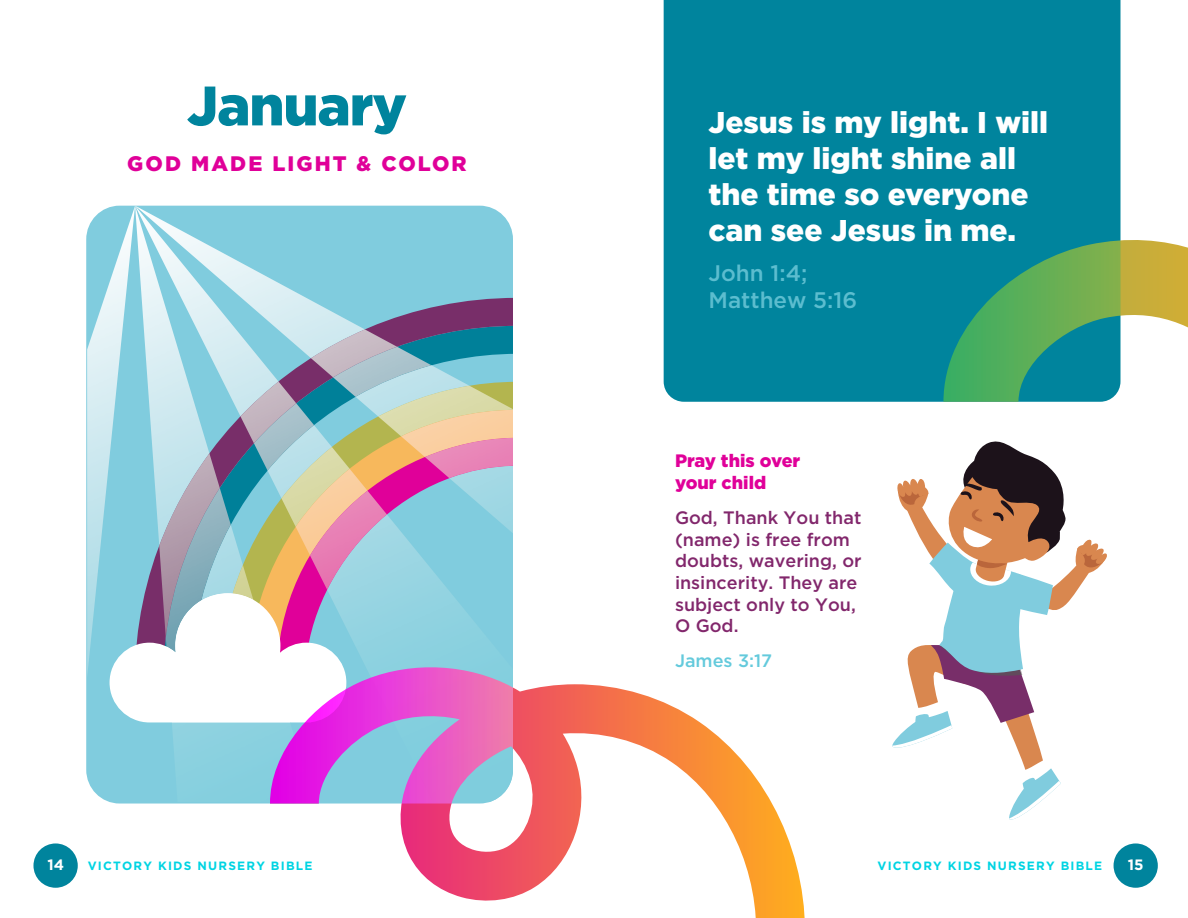
<style>
.page{position:relative;width:1188px;height:918px;background:#fff}
.page>*{position:absolute;margin:0;border:0;box-sizing:border-box;transform-origin:0 0}
.Blue_Title{font:900 55.5px "Gotham";letter-spacing:-.02em;color:#00849d}
.Body{font:900 30px/36px "Gotham";color:#fff}
.Body-2{font:500 22.5px/27px "Gotham";color:#5cbdcf}
.Body-3{font:900 21px "Gotham";letter-spacing:.1em;color:#e00099}
.Body-4{font:500 18px/21.6px "Gotham";color:#82276c}
.Body-5{font:900 18px/21.6px "Gotham";color:#e00099}
.Body-6{font:500 18px "Gotham";color:#64cadc}
.t1{font:700 15px "Gotham";color:#fff}
.t2{font:700 12px "Gotham";letter-spacing:.1em;color:#00d4e3}
</style>
<div class="page">
<div style="left:33px;top:843px;width:45px;height:45px;background:#00849d;border-radius:50%"></div>
<div style="left:1114px;top:843px;width:44px;height:45px;background:#00849d;border-radius:50%"></div>
<div style="left:86px;top:206px;width:427px;height:598px;background:#80ccde;border-radius:34px"></div>
<svg style="left:110px;top:593px;width:217px;height:127px"></svg>
<img style="left:314px;top:206px;width:199px;height:308px">
<img style="left:356px;top:365px;width:113px;height:51px">
<img style="left:378px;top:386px;width:135px;height:50px">
<img style="left:333px;top:347px;width:99px;height:50px">
<img style="left:401px;top:410px;width:112px;height:47px">
<img style="left:314px;top:329px;width:83px;height:48px">
<img style="left:425px;top:438px;width:88px;height:40px">
<img style="left:314px;top:425px;width:18px;height:22px">
<img style="left:314px;top:447px;width:36px;height:22px">
<img style="left:314px;top:469px;width:53px;height:22px">
<img style="left:327px;top:514px;width:186px;height:152px">
<img style="left:314px;top:491px;width:73px;height:99px">
<img style="left:135px;top:206px;width:179px;height:565px">
<img style="left:231px;top:525px;width:12px;height:68px">
<img style="left:233px;top:565px;width:20px;height:28px">
<img style="left:220px;top:488px;width:11px;height:105px">
<img style="left:159px;top:453px;width:61px;height:185px">
<img style="left:166px;top:593px;width:124px;height:129px">
<img style="left:87px;top:206px;width:48px;height:472px">
<div style="left:664px;top:0;width:456px;height:402px;background:#00849d"></div>
<svg style="left:892px;top:479px;width:169px;height:341px"></svg>
<svg style="left:943px;top:238px;width:245px;height:425px"></svg>
<svg style="left:270px;top:666px;width:535px;height:252px"></svg>
<p class="Blue_Title" style="left:187px;top:68px;width:222px">January</p>
<p class="Body-3" style="left:127px;top:149px;width:341px">GOD MADE LIGHT &amp; COLOR</p>
<p class="Body" style="left:708px;top:104px;width:341px">Jesus is my light. I will let my light shine all the time so everyone can see Jesus in me.</p>
<p class="Body-2" style="left:708px;top:259px;width:150px">John 1:4;<br>Matthew 5:16</p>
<p class="Body-5" style="left:675px;top:450px;width:127px">Pray this over your child</p>
<p class="Body-4" style="left:675px;top:507px;width:188px">God, Thank You that (name) is free from doubts, wavering, or insincerity. They are subject only to You,<br>O God.</p>
<p class="Body-6" style="left:675px;top:651px;width:99px">James 3:17</p>
<p class="t1" style="left:47px;top:856px;width:18px">14</p>
<p class="t2" style="left:88px;top:859px;width:226px">VICTORY KIDS NURSERY BIBLE</p>
<p class="t2" style="left:878px;top:859px;width:226px">VICTORY KIDS NURSERY BIBLE</p>
<p class="t1" style="left:1128px;top:856px;width:17px">15</p>
</div>
